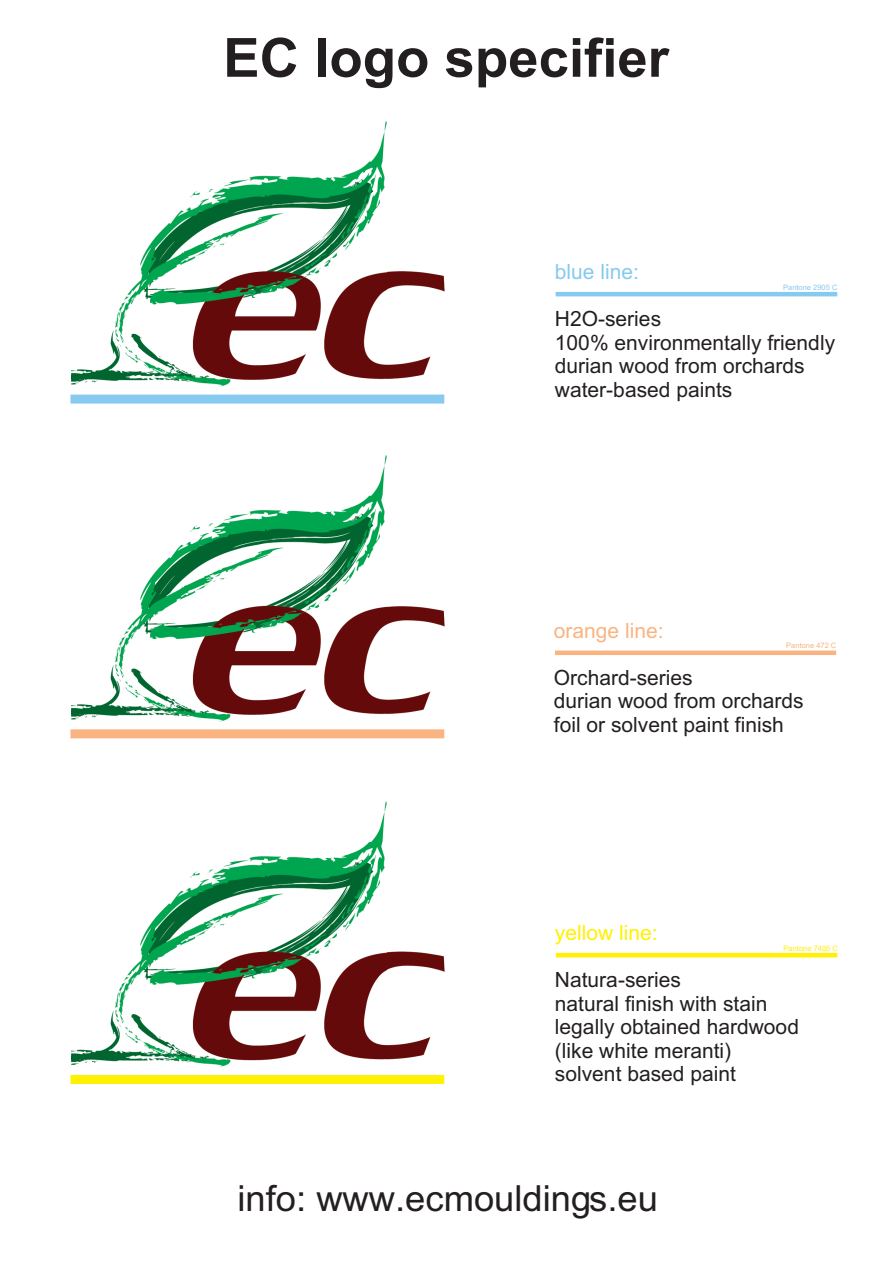
<style>
.page{position:relative;width:894px;height:1263px;background:#fff}
.page>*{position:absolute;margin:0;border:0;box-sizing:border-box;transform-origin:0 0}
.t1{font:700 54px "Arial";color:#231f20}
.t2{font:36px "Arial";color:#231f20}
.t3{font:21px/23.4px "Arial";color:#231f20}
.t4{font:21px "Arial";color:#fab481}
.t5{font:21px "Arial";color:#fff101}
.t6{font:21px "Arial";color:#86caef}
.t7{font:7.5px "Arial";color:#fff101}
.t8{font:7.5px "Arial";color:#86caef}
.t9{font:7.5px "Arial";color:#fab481}
</style>
<div class="page">
<img style="left:220px;top:271px;width:515px;height:116px">
<img style="left:71px;top:121px;width:315px;height:265px">
<div style="left:438px;top:331px;width:331px;height:106px;background:#fff"></div>
<div style="left:70px;top:395px;width:374px;height:9px;background:#86caef"></div>
<hr style="left:556px;top:292px;width:281px;height:4px;background:#86caef">
<img style="left:220px;top:606px;width:515px;height:116px">
<img style="left:71px;top:456px;width:315px;height:265px">
<div style="left:438px;top:666px;width:331px;height:105px;background:#fff"></div>
<div style="left:70px;top:729px;width:374px;height:9px;background:#fab481"></div>
<hr style="left:555px;top:651px;width:281px;height:4px;background:#fab481">
<img style="left:386px;top:952px;width:349px;height:108px">
<img style="left:71px;top:802px;width:315px;height:265px">
<div style="left:438px;top:1012px;width:331px;height:105px;background:#fff"></div>
<div style="left:70px;top:1075px;width:374px;height:9px;background:#fff101"></div>
<hr style="left:556px;top:953px;width:281px;height:4px;background:#fff101">
<h1 class="t1" style="left:223px;top:37px;width:447px">EC logo specifier</h1>
<p class="t6" style="left:555px;top:264px;width:86px">blue line:</p>
<p class="t3" style="left:555px;top:309px;width:282px">H2O-series<br>100% environmentally friendly durian wood from orchards water-based paints</p>
<p class="t8" style="left:783px;top:284px;width:56px">Pantone 2905 C</p>
<p class="t4" style="left:554px;top:623px;width:111px">orange line:</p>
<p class="t3" style="left:554px;top:668px;width:251px">Orchard-series<br>durian wood from orchards foil or solvent paint finish</p>
<p class="t9" style="left:786px;top:643px;width:52px">Pantone 472 C</p>
<p class="t5" style="left:555px;top:925px;width:104px">yellow line:</p>
<p class="t3" style="left:555px;top:970px;width:246px">Natura-series<br>natural finish with stain legally obtained hardwood (like white meranti) solvent based paint</p>
<p class="t7" style="left:784px;top:945px;width:56px">Pantone 7405 C</p>
<h2 class="t2" style="left:237px;top:1185px;width:422px">info: www.ecmouldings.eu</h2>
</div>
